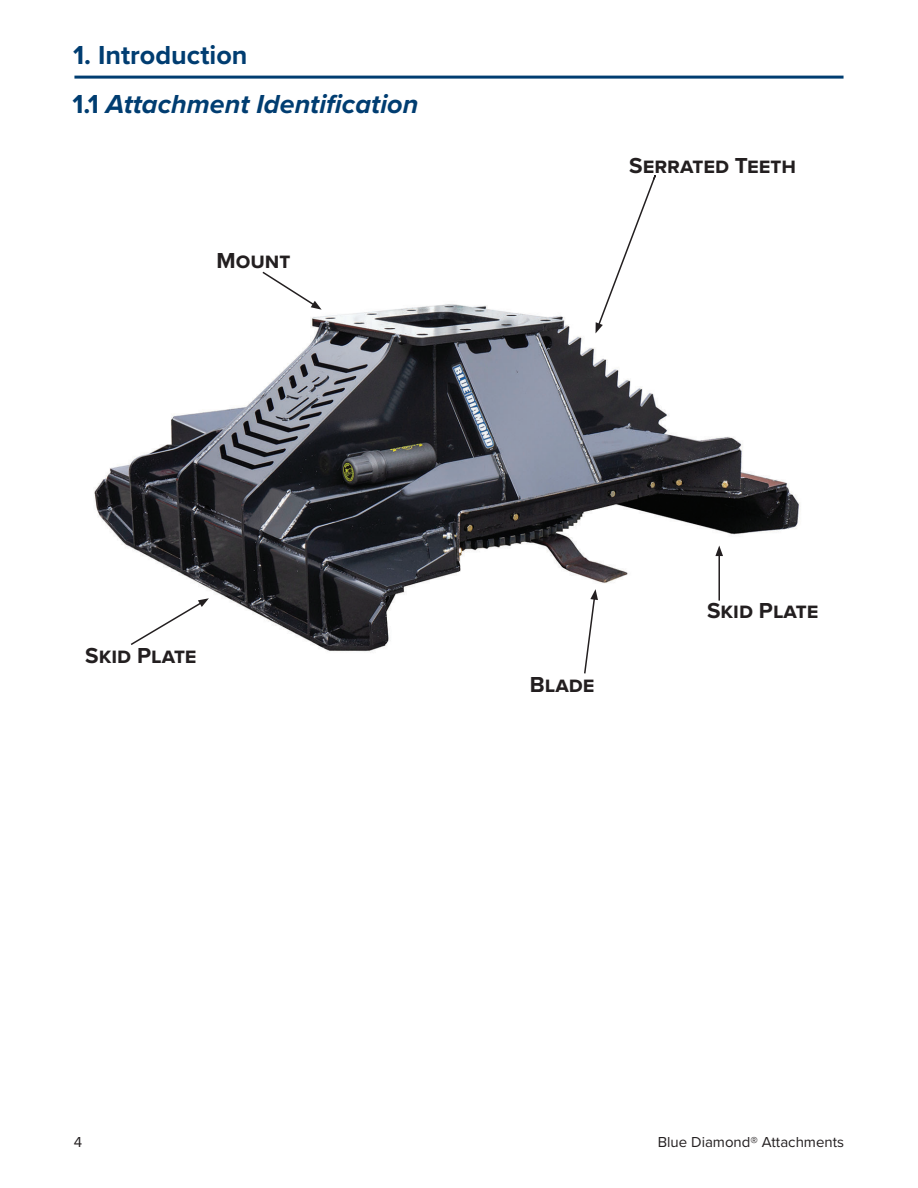
<style>
.page{position:relative;width:918px;height:1188px;background:#fff}
.page>*{position:absolute;margin:0;border:0;box-sizing:border-box;transform-origin:0 0}
.t1{font:italic 700 27px "Proxima Nova";color:#003d71}
.t2{font:700 27px "Proxima Nova";color:#003d71}
.t3{font:700 22.5px "Proxima Nova";color:#231f20}
.t4{font:15px "Proxima Nova";color:#231f20}
.s1{font-style:normal}
</style>
<div class="page">
<hr style="left:74px;top:76px;width:770px;height:3px;background:#003d71">
<img style="left:94px;top:304px;width:707px;height:348px">
<svg style="left:596px;top:175px;width:61px;height:158px"></svg>
<hr style="left:718px;top:554px;width:2px;height:47px;background:#231f20">
<svg style="left:715px;top:546px;width:8px;height:10px"></svg>
<svg style="left:583px;top:589px;width:15px;height:85px"></svg>
<svg style="left:129px;top:598px;width:80px;height:49px"></svg>
<svg style="left:261px;top:271px;width:61px;height:39px"></svg>
<p class="t2" style="left:73px;top:35px;width:176px">1. Introduction</p>
<p class="t1" style="left:73px;top:84px;width:347px"><span class="s1">1.1</span> Attachment Identification</p>
<p class="t3" style="left:216px;top:244px;width:76px">Mount</p>
<p class="t3" style="left:629px;top:149px;width:168px">Serrated Teeth</p>
<p class="t3" style="left:85px;top:639px;width:113px">Skid Plate</p>
<p class="t3" style="left:530px;top:668px;width:66px">Blade</p>
<p class="t3" style="left:707px;top:594px;width:113px">Skid Plate</p>
<p class="t4" style="left:74px;top:1131px;width:10px">4</p>
<p class="t4" style="left:658px;top:1131px;width:188px">Blue Diamond® Attachments</p>
</div>
